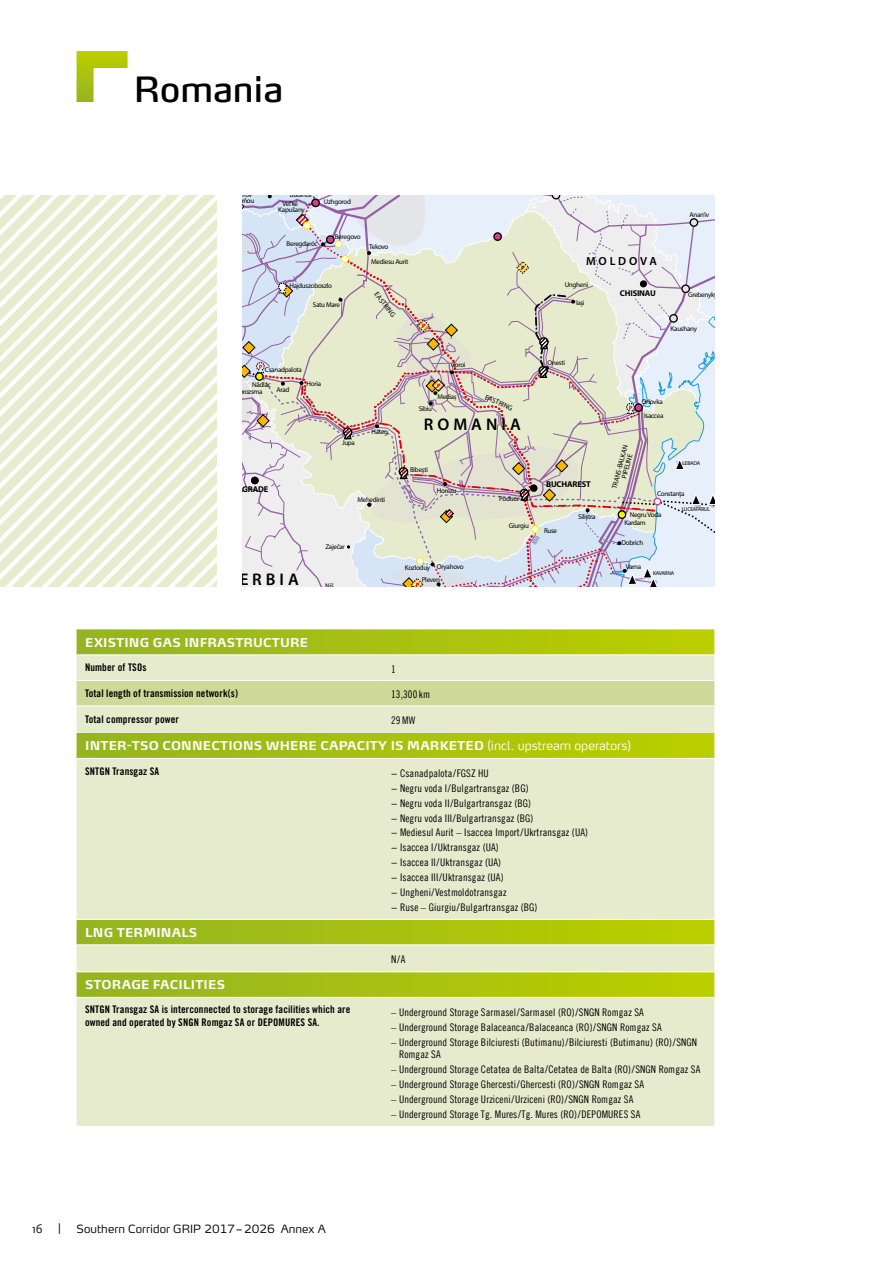
<style>
.page{position:relative;width:893px;height:1263px;background:#fff}
.page>*{position:absolute;margin:0;border:0;box-sizing:border-box;transform-origin:0 0}
.t1{font:34.5px "Max Pro";color:#000}
.t2{font:600 16.95px "Myriad Pro";letter-spacing:.24em;color:#000}
.t3{font:700 12px "Max Pro";letter-spacing:.015em;color:#fff}
.t4{font:600 11.85px "Myriad Pro";letter-spacing:.24em;color:#000}
.t5{font:300 11.25px "Max Pro";letter-spacing:.005em;color:#000}
.t6{font:10.5px/14.9px "Trade Gothic LT Com Cn 18";letter-spacing:.01em;color:#000}
.t7{font:10.5px/12.8px "Trade Gothic LT Std Bd Cn 20";letter-spacing:.01em;color:#000}
.t8{font:700 8.4px "Myriad Pro";letter-spacing:-.02em;color:#000}
.t9{font:7.05px/12.8px "Myriad Pro";letter-spacing:-.04em;color:#000}
.t10{font:6.9px "Myriad Pro";letter-spacing:-.04em;color:#000}
.t11{font:700 6.3px "Myriad Pro";color:#e3000f}
.t12{font:700 6.3px "Myriad Pro";color:#2a2321}
.t13{font:5.55px "Myriad Pro";letter-spacing:-.04em;color:#000}
.t14{font:700 5.55px "Myriad Pro";color:#e3000f}
.s1{font-weight:300}
</style>
<div class="page">
<svg style="left:77px;top:51px;width:51px;height:51px"></svg>
<img style="left:0;top:196px;width:217px;height:391px">
<svg style="left:77px;top:629px;width:637px;height:25px;background:#a9c213"></svg>
<svg style="left:77px;top:655px;width:637px;height:50px;background:#dae1b4"></svg>
<svg style="left:77px;top:706px;width:637px;height:420px;background:#dbe3ac"></svg>
<hr style="left:77px;top:758px;width:306px;height:1px;background:#fff">
<hr style="left:383px;top:758px;width:331px;height:1px;background:#fff">
<hr style="left:77px;top:919px;width:306px;height:1px;background:#fff">
<hr style="left:383px;top:919px;width:331px;height:1px;background:#fff">
<hr style="left:77px;top:944px;width:306px;height:1px;background:#fff">
<hr style="left:383px;top:944px;width:331px;height:1px;background:#fff">
<hr style="left:77px;top:971px;width:306px;height:1px;background:#fff">
<hr style="left:383px;top:971px;width:331px;height:1px;background:#fff">
<hr style="left:77px;top:997px;width:306px;height:1px;background:#fff">
<hr style="left:383px;top:997px;width:331px;height:1px;background:#fff">
<hr style="left:77px;top:680px;width:306px;height:1px;background:#fff">
<hr style="left:383px;top:680px;width:331px;height:1px;background:#fff">
<svg style="left:242px;top:196px;width:472px;height:391px;background:#deded7"></svg>
<h1 class="t1" style="left:134px;top:67px;width:151px">Romania</h1>
<p class="t9" style="left:290px;top:188px;width:24px">Budince</p>
<p class="t9" style="left:282px;top:197px;width:17px">Vel’ké</p>
<p class="t9" style="left:324px;top:196px;width:29px">Uzhgorod</p>
<p class="t9" style="left:278px;top:203px;width:28px">Kapušany</p>
<p class="t9" style="left:287px;top:237px;width:33px">Beregdaróc</p>
<p class="t9" style="left:335px;top:230px;width:28px">Beregovo</p>
<p class="t9" style="left:289px;top:279px;width:44px">Hajduszoboszlo</p>
<p class="t9" style="left:313px;top:298px;width:29px">Satu Mare</p>
<p class="t9" style="left:369px;top:239px;width:41px;line-height:15px">Tekovo<br>Mediesu Aurit</p>
<p class="t9" style="left:381px;top:289px;width:31px;rotate:52deg">EASTRING</p>
<p class="t11" style="left:422px;top:322px;width:5px">P</p>
<p class="t12" style="left:521px;top:264px;width:5px">P</p>
<p class="t9" style="left:689px;top:208px;width:21px">Anan’iv</p>
<p class="t4" style="left:586px;top:253px;width:72px">MOLDOVA</p>
<p class="t9" style="left:565px;top:278px;width:25px">Ungheni</p>
<p class="t10" style="left:576px;top:298px;width:10px">Iaşi</p>
<p class="t8" style="left:620px;top:287px;width:37px">CHISINAU</p>
<p class="t9" style="left:688px;top:288px;width:31px">Grebenyky</p>
<p class="t9" style="left:671px;top:322px;width:28px">Kaushany</p>
<p class="t11" style="left:259px;top:362px;width:5px">P</p>
<p class="t9" style="left:252px;top:362px;width:51px;line-height:15.1px;text-indent:13px">Csanadpalota<br>Nădlac</p>
<p class="t10" style="left:307px;top:380px;width:16px">Horia</p>
<p class="t9" style="left:276px;top:383px;width:15px">Arad</p>
<p class="t9" style="left:218px;top:386px;width:46px">Kiskundorozsma</p>
<p class="t11" style="left:437px;top:381px;width:5px">P</p>
<p class="t10" style="left:451px;top:361px;width:16px">Coroi</p>
<p class="t10" style="left:548px;top:359px;width:19px">Onesti</p>
<p class="t10" style="left:437px;top:392px;width:21px">Mediaș</p>
<p class="t10" style="left:419px;top:404px;width:15px">Sibiu</p>
<p class="t9" style="left:488px;top:391px;width:31px;rotate:24deg">EASTRING</p>
<p class="t14" style="left:346px;top:429px;width:5px">P</p>
<p class="t10" style="left:372px;top:427px;width:18px">Hateg</p>
<h2 class="t2" style="left:424px;top:413px;width:99px">ROMANIA</h2>
<p class="t11" style="left:629px;top:403px;width:5px">P</p>
<p class="t9" style="left:642px;top:395px;width:23px;line-height:13.6px;text-align:center">Orlovka<br>Isaccea</p>
<p class="t8" style="left:229px;top:483px;width:41px">BELGRADE</p>
<h2 class="t2" style="left:227px;top:569px;width:74px">SERBIA</h2>
<p class="t10" style="left:342px;top:438px;width:14px">Jupa</p>
<p class="t9" style="left:357px;top:493px;width:29px">Mehedinti</p>
<p class="t10" style="left:325px;top:543px;width:21px">Zaječar</p>
<p class="t10" style="left:325px;top:582px;width:10px">Niš</p>
<p class="t9" style="left:410px;top:463px;width:20px">Bibeşti</p>
<p class="t14" style="left:402px;top:468px;width:5px">P</p>
<p class="t9" style="left:437px;top:484px;width:21px">Horezu</p>
<p class="t9" style="left:422px;top:560px;width:43px;text-indent:15px">Oryahovo<br>Pleven</p>
<p class="t9" style="left:405px;top:561px;width:27px">Kozloduy</p>
<p class="t11" style="left:416px;top:580px;width:5px">P</p>
<p class="t8" style="left:546px;top:479px;width:46px">BUCHAREST</p>
<p class="t9" style="left:608px;top:487px;width:46px;rotate:-75deg">TRANS-BALKAN</p>
<p class="t9" style="left:618px;top:476px;width:26px;rotate:-75deg">PIPELINE</p>
<p class="t13" style="left:682px;top:459px;width:19px">LEBADA</p>
<p class="t14" style="left:523px;top:490px;width:5px">P</p>
<p class="t9" style="left:499px;top:492px;width:22px">Podisor</p>
<p class="t9" style="left:657px;top:488px;width:29px">Constanța</p>
<p class="t9" style="left:509px;top:519px;width:22px">Giurgiu</p>
<p class="t9" style="left:544px;top:524px;width:15px">Ruse</p>
<p class="t9" style="left:578px;top:510px;width:19px">Silistra</p>
<p class="t9" style="left:624px;top:510px;width:38px;line-height:8.1px;text-indent:5px">NegruVoda<br>Kardam</p>
<p class="t13" style="left:682px;top:506px;width:30px">LUCEAFARUL</p>
<p class="t9" style="left:621px;top:536px;width:23px">Dobrich</p>
<p class="t9" style="left:626px;top:560px;width:17px">Varna</p>
<p class="t13" style="left:653px;top:569px;width:23px">KAVARNA</p>
<p class="t3" style="left:85px;top:634px;width:225px">EXISTING GAS INFRASTRUCTURE</p>
<p class="t7" style="left:85px;top:661px;width:63px">Number of TSOs</p>
<p class="t6" style="left:391px;top:661px;width:6px">1</p>
<p class="t7" style="left:85px;top:687px;width:154px">Total length of transmission network(s)</p>
<p class="t6" style="left:391px;top:687px;width:40px">13,300 km</p>
<p class="t7" style="left:85px;top:713px;width:95px">Total compressor power</p>
<p class="t6" style="left:391px;top:713px;width:25px">29MW</p>
<p class="t3" style="left:85px;top:738px;width:547px">INTER-TSO CONNECTIONS WHERE CAPACITY IS MARKETED <span class="s1">(incl. upstream operators)</span></p>
<p class="t7" style="left:85px;top:764px;width:76px">SNTGN Transgaz SA</p>
<p class="t6" style="left:391px;top:766px;width:198px">− Csanadpalota/FGSZ HU<br>− Negru voda I/Bulgartransgaz (BG)<br>− Negru voda II/Bulgartransgaz (BG)<br>− Negru voda III/Bulgartransgaz (BG)<br>− Mediesul Aurit – Isaccea Import/Ukrtransgaz (UA) − Isaccea I/Uktransgaz (UA)<br>− Isaccea II/Uktransgaz (UA)<br>− Isaccea III/Uktransgaz (UA)<br>− Ungheni/Vestmoldotransgaz<br>− Ruse – Giurgiu/Bulgartransgaz (BG)</p>
<p class="t3" style="left:85px;top:924px;width:114px">LNG TERMINALS</p>
<p class="t6" style="left:391px;top:952px;width:16px">N/A</p>
<p class="t3" style="left:85px;top:977px;width:142px">STORAGE FACILITIES</p>
<p class="t7" style="left:85px;top:1003px;width:267px">SNTGN Transgaz SA is interconnected to storage facilities which are owned and operated by SNGN Romgaz SA or DEPOMURES SA.</p>
<p class="t6" style="left:391px;top:1004px;width:254px">– Underground Storage Sarmasel/Sarmasel (RO)/SNGN Romgaz SA</p>
<p class="t6" style="left:391px;top:1019px;width:272px">– Underground Storage Balaceanca/Balaceanca (RO)/SNGN Romgaz SA</p>
<p class="t6" style="left:399px;top:1035px;width:300px;line-height:12.8px;text-indent:-8px">– Underground Storage Bilciuresti (Butimanu)/Bilciuresti (Butimanu) (RO)/SNGN<br>Romgaz SA</p>
<p class="t6" style="left:391px;top:1062px;width:311px">– Underground Storage Cetatea de Balta/Cetatea de Balta (RO)/SNGN Romgaz SA</p>
<p class="t6" style="left:391px;top:1077px;width:254px">– Underground Storage Ghercesti/Ghercesti (RO)/SNGN Romgaz SA</p>
<p class="t6" style="left:391px;top:1092px;width:244px">– Underground Storage Urziceni/Urziceni (RO)/SNGN Romgaz SA</p>
<p class="t6" style="left:391px;top:1106px;width:251px">– Underground Storage Tg. Mures/Tg. Mures (RO)/DEPOMURES SA</p>
<p class="t5" style="left:33px;top:1222px;width:11px">16</p>
<p class="t5" style="left:58px;top:1221px;width:4px">|</p>
<p class="t5" style="left:77px;top:1222px;width:251px">Southern Corridor GRIP 2017–2026 Annex A</p>
</div>
